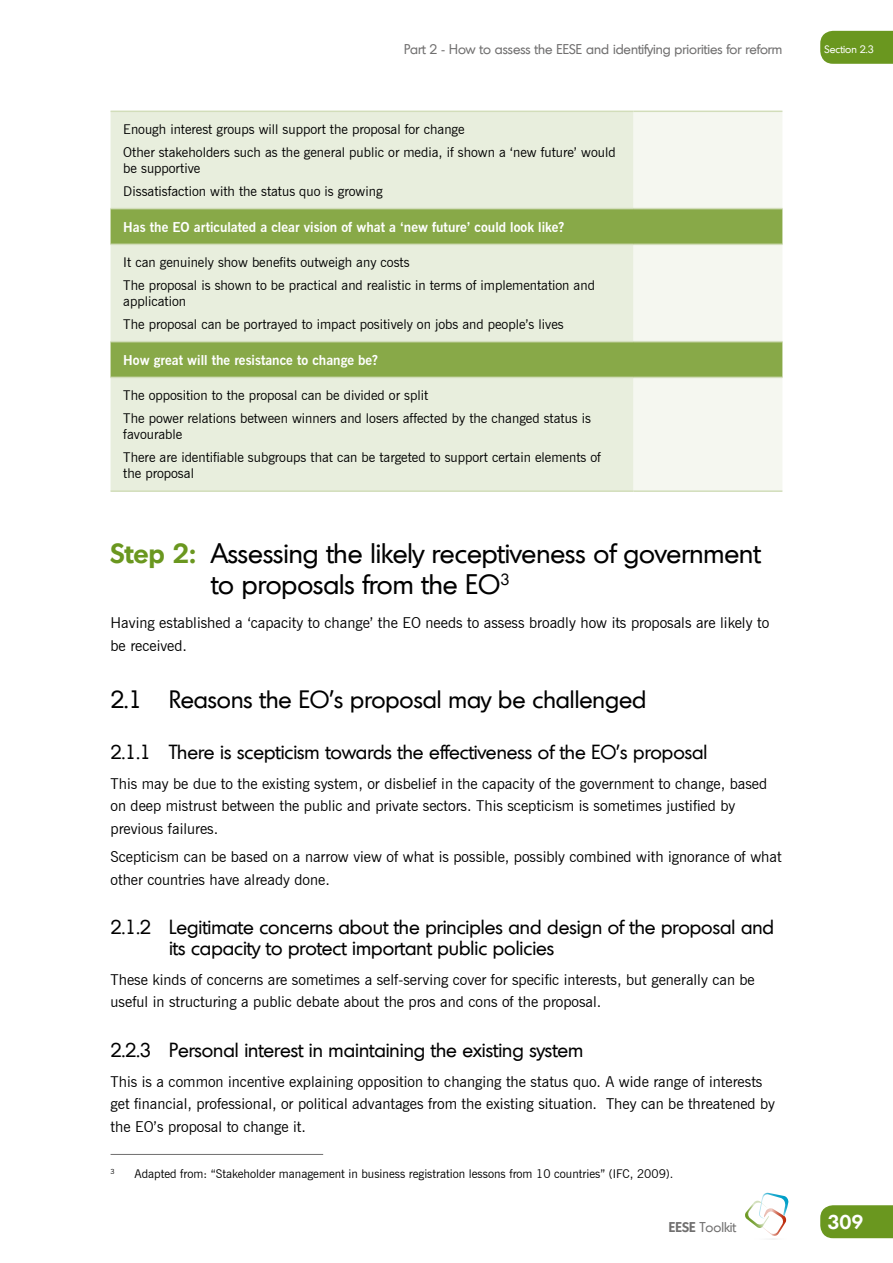
<style>
.page{position:relative;width:893px;height:1263px;background:#fff}
.page>*{position:absolute;margin:0;border:0;box-sizing:border-box;transform-origin:0 0}
.t1{font:27px/31.5px "Montreal";color:#000}
.t2{font:24px "Montreal";color:#000}
.t3{font:19.5px/21px "Montreal";color:#000}
.t4{font:600 19.5px "Montreal";color:#fff}
.t5{font:15px/22.5px "News Gothic BT";color:#000}
.t6{font:13.5px/22.5px "News Gothic BT";color:#000}
.t7{font:700 13.5px "News Gothic BT";color:#fff}
.t8{font:13.5px "Montreal";color:#706f6f}
.t9{font:12px "News Gothic BT";color:#000}
.t10{font:10.5px "Montreal";color:#fff}
.t11{font:7.05px "News Gothic BT";color:#000}
.s1{font-weight:600;color:#6a971f}
.s2{font-weight:600}
</style>
<div class="page">
<div style="left:820px;top:1205px;width:73px;height:33px;background:#6a971f"></div>
<div style="left:820px;top:31px;width:73px;height:33px;background:#6a971f"></div>
<svg style="left:745px;top:1193px;width:43px;height:43px"></svg>
<div style="left:111px;top:112px;width:523px;height:378px;background:#e8eedd"></div>
<div style="left:634px;top:112px;width:148px;height:378px;background:#f5f7f0"></div>
<svg style="left:111px;top:209px;width:671px;height:168px;background:#c1d2a1"></svg>
<hr style="left:111px;top:208px;width:523px;height:1px;background:#d2ddba">
<hr style="left:634px;top:208px;width:148px;height:1px;background:#d2ddba">
<hr style="left:111px;top:244px;width:523px;height:1px;background:#d2ddba">
<hr style="left:634px;top:244px;width:148px;height:1px;background:#d2ddba">
<hr style="left:111px;top:341px;width:523px;height:1px;background:#d2ddba">
<hr style="left:634px;top:341px;width:148px;height:1px;background:#d2ddba">
<hr style="left:111px;top:377px;width:523px;height:1px;background:#d2ddba">
<hr style="left:634px;top:377px;width:148px;height:1px;background:#d2ddba">
<hr style="left:634px;top:490px;width:148px;height:2px;background:#d2ddba">
<hr style="left:111px;top:490px;width:523px;height:2px;background:#d2ddba">
<hr style="left:111px;top:111px;width:523px;height:1px;background:#d2ddba">
<hr style="left:634px;top:111px;width:148px;height:1px;background:#d2ddba">
<hr style="left:111px;top:1154px;width:212px;height:1px;background:#706f6f">
<p class="t8" style="left:404px;top:40px;width:380px">Part 2 - How to assess the EESE and identifying priorities for reform</p>
<p class="t10" style="left:824px;top:42px;width:51px">Section 2.3</p>
<p class="t6" style="left:123px;top:118px;width:494px">Enough interest groups will support the proposal for change<br>Other stakeholders such as the general public or media, if shown a ‘new future’ would</p>
<p class="t6" style="left:123px;top:157px;width:261px">be supportive<br>Dissatisfaction with the status quo is growing</p>
<p class="t7" style="left:123px;top:219px;width:443px">Has the EO articulated a clear vision of what a ‘new future’ could look like?</p>
<p class="t6" style="left:123px;top:251px;width:473px">It can genuinely show benefits outweigh any costs<br>The proposal is shown to be practical and realistic in terms of implementation and</p>
<p class="t6" style="left:123px;top:290px;width:442px">application<br>The proposal can be portrayed to impact positively on jobs and people’s lives</p>
<p class="t7" style="left:123px;top:352px;width:256px">How great will the resistance to change be?</p>
<p class="t6" style="left:123px;top:384px;width:469px">The opposition to the proposal can be divided or split<br>The power relations between winners and losers affected by the changed status is</p>
<p class="t6" style="left:123px;top:423px;width:479px">favourable<br>There are identifiable subgroups that can be targeted to support certain elements of</p>
<p class="t6" style="left:123px;top:462px;width:72px">the proposal</p>
<h1 class="t1" style="left:211px;top:537px;width:551px;text-indent:-100px"><span class="s1">Step 2:</span> Assessing the likely receptiveness of government to proposals from the EO<sup>3</sup></h1>
<p class="t5" style="left:111px;top:612px;width:660px">Having established a ‘capacity to change’ the EO needs to assess broadly how its proposals are likely to be received.</p>
<h2 class="t2" style="left:111px;top:684px;width:537px">2.1 Reasons the EO’s proposal may be challenged</h2>
<h3 class="t3" style="left:111px;top:741px;width:598px">2.1.1 There is scepticism towards the effectiveness of the EO’s proposal</h3>
<p class="t5" style="left:111px;top:772px;width:658px">This may be due to the existing system, or disbelief in the capacity of the government to change, based on deep mistrust between the public and private sectors. This scepticism is sometimes justified by previous failures.</p>
<p class="t5" style="left:111px;top:845px;width:673px">Scepticism can be based on a narrow view of what is possible, possibly combined with ignorance of what other countries have already done.</p>
<h3 class="t3" style="left:169px;top:916px;width:606px;text-indent:-58px">2.1.2 Legitimate concerns about the principles and design of the proposal and its capacity to protect important public policies</h3>
<p class="t5" style="left:111px;top:968px;width:646px">These kinds of concerns are sometimes a self-serving cover for specific interests, but generally can be useful in structuring a public debate about the pros and cons of the proposal.</p>
<h3 class="t3" style="left:111px;top:1039px;width:474px">2.2.3 Personal interest in maintaining the existing system</h3>
<p class="t5" style="left:111px;top:1070px;width:666px">This is a common incentive explaining opposition to changing the status quo. A wide range of interests get financial, professional, or political advantages from the existing situation. They can be threatened by the EO’s proposal to change it.</p>
<p class="t11" style="left:111px;top:1167px;width:6px">3</p>
<p class="t9" style="left:135px;top:1166px;width:540px">Adapted from: “Stakeholder management in business registration lessons from 10 countries” (IFC, 2009).</p>
<p class="t8" style="left:669px;top:1218px;width:69px"><span class="s2">EESE</span> Toolkit</p>
<h3 class="t4" style="left:827px;top:1209px;width:38px">309</h3>
</div>
